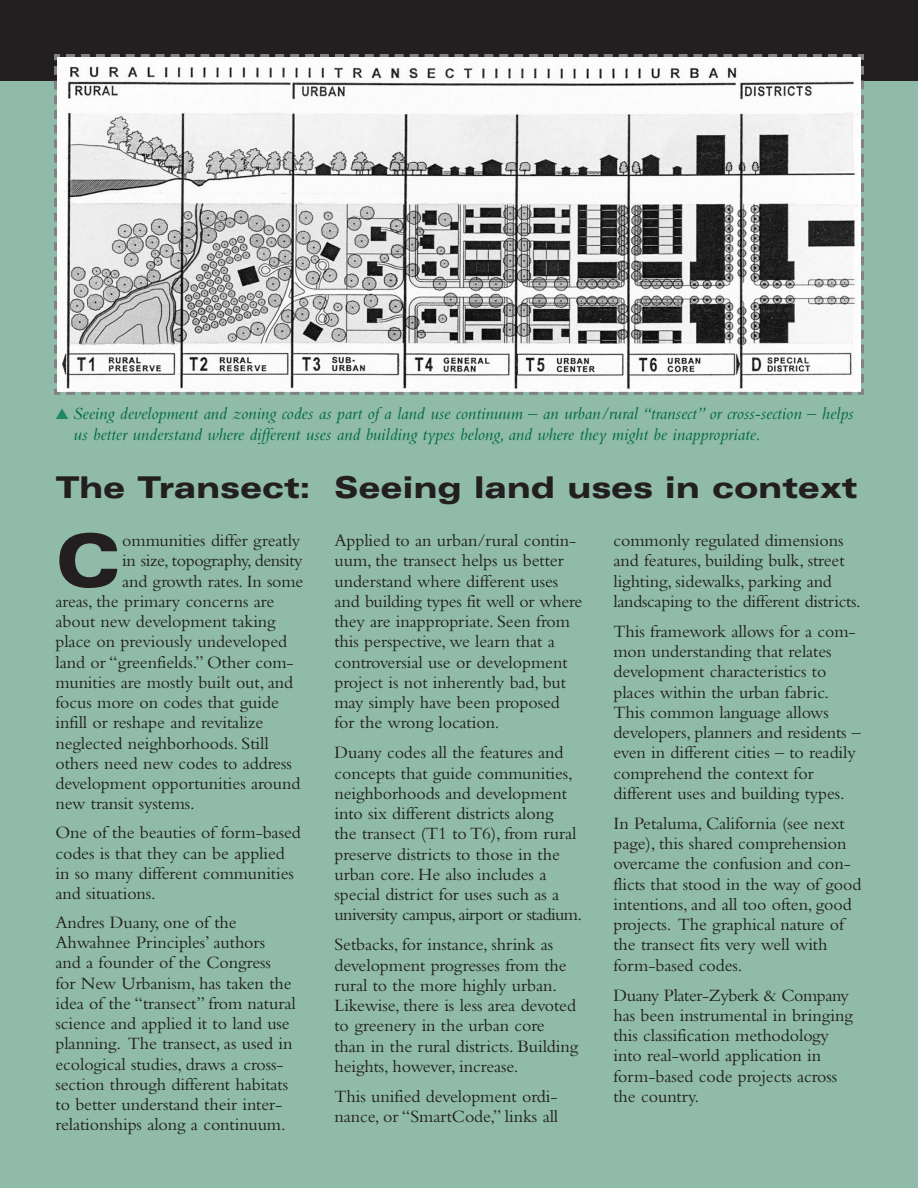
<style>
.page{position:relative;width:918px;height:1188px;background:#fff}
.page>*{position:absolute;margin:0;border:0;box-sizing:border-box;transform-origin:0 0}
.t1{font:900 expanded 72.9px "Univers";color:#231f20}
.t2{font:900 expanded 30px "Univers";letter-spacing:-.01em;color:#231f20}
.t3{font:18px/20.2px "Bembo";letter-spacing:-.005em;color:#231f20}
.t4{font:italic 18px/20.2px "Bembo";color:#00693f}
.s1{color:#1e8869}
</style>
<div class="page">
<div style="left:0;top:0;width:918px;height:81px;background:#231f20"></div>
<div style="left:0;top:81px;width:918px;height:1107px;background:#8fbba8"></div>
<svg style="left:54px;top:54px;width:810px;height:341px;background:#c5c5c5"></svg>
<p class="t4" style="left:74px;top:405px;width:782px;text-indent:-18px"><span class="s1">▲</span> Seeing development and zoning codes as part of a land use continuum – an urban/rural “transect” or cross-section – helps us better understand where different uses and building types belong, and where they might be inappropriate.</p>
<h2 class="t2" style="left:56px;top:477px;width:803px">The Transect: Seeing land uses in context</h2>
<h1 class="t1" style="left:56px;top:534px;width:66px">C</h1>
<p class="t3" style="left:122px;top:532px;width:180px">ommunities differ greatly</p>
<p class="t3" style="left:122px;top:552px;width:182px">in size, topography, density</p>
<p class="t3" style="left:122px;top:573px;width:183px">and growth rates. In some</p>
<p class="t3" style="left:56px;top:593px;width:220px">areas, the primary concerns are</p>
<p class="t3" style="left:56px;top:613px;width:222px">about new development taking</p>
<p class="t3" style="left:56px;top:633px;width:233px">place on previously undeveloped</p>
<p class="t3" style="left:56px;top:654px;width:240px">land or “greenfields.” Other com-</p>
<p class="t3" style="left:56px;top:674px;width:239px">munities are mostly built out, and</p>
<p class="t3" style="left:56px;top:694px;width:225px">focus more on codes that guide</p>
<p class="t3" style="left:56px;top:714px;width:209px">infill or reshape and revitalize</p>
<p class="t3" style="left:56px;top:735px;width:215px">neglected neighborhoods. Still</p>
<p class="t3" style="left:56px;top:755px;width:238px">others need new codes to address</p>
<p class="t3" style="left:56px;top:775px;width:246px">development opportunities around</p>
<p class="t3" style="left:56px;top:795px;width:141px">new transit systems.</p>
<p class="t3" style="left:56px;top:824px;width:247px">One of the beauties of form-based codes is that they can be applied in so many different communities and situations.</p>
<p class="t3" style="left:56px;top:914px;width:242px">Andres Duany, one of the<br>Ahwahnee Principles’ authors<br>and a founder of the Congress<br>for New Urbanism, has taken the idea of the “transect” from natural science and applied it to land use planning. The transect, as used in ecological studies, draws a cross&shy;section through different habitats to better understand their inter&shy;relationships along a continuum.</p>
<p class="t3" style="left:335px;top:532px;width:249px">Applied to an urban/rural contin&shy;uum, the transect helps us better understand where different uses and building types fit well or where they are inappropriate. Seen from this perspective, we learn that a controversial use or development project is not inherently bad, but may simply have been proposed for the wrong location.</p>
<p class="t3" style="left:335px;top:744px;width:249px">Duany codes all the features and concepts that guide communities, neighborhoods and development into six different districts along<br>the transect (T1 to T6), from rural preserve districts to those in the urban core. He also includes a special district for uses such as a university campus, airport or stadium.</p>
<p class="t3" style="left:335px;top:936px;width:245px">Setbacks, for instance, shrink as development progresses from the rural to the more highly urban.<br>Likewise, there is less area devoted to greenery in the urban core than in the rural districts. Building heights, however, increase.</p>
<p class="t3" style="left:335px;top:1088px;width:225px">This unified development ordi&shy;nance, or “SmartCode,” links all</p>
<p class="t3" style="left:614px;top:532px;width:249px">commonly regulated dimensions and features, building bulk, street lighting, sidewalks, parking and landscaping to the different districts.</p>
<p class="t3" style="left:614px;top:623px;width:249px">This framework allows for a com&shy;mon understanding that relates development characteristics to places within the urban fabric.<br>This common language allows developers, planners and residents – even in different cities – to readily comprehend the context for different uses and building types.</p>
<p class="t3" style="left:614px;top:815px;width:249px">In Petaluma, California (see next page), this shared comprehension overcame the confusion and con&shy;flicts that stood in the way of good intentions, and all too often, good projects. The graphical nature of the transect fits very well with form-based codes.</p>
<p class="t3" style="left:614px;top:986px;width:241px">Duany Plater-Zyberk &amp; Company has been instrumental in bringing this classification methodology into real-world application in form-based code projects across the country.</p>
</div>
